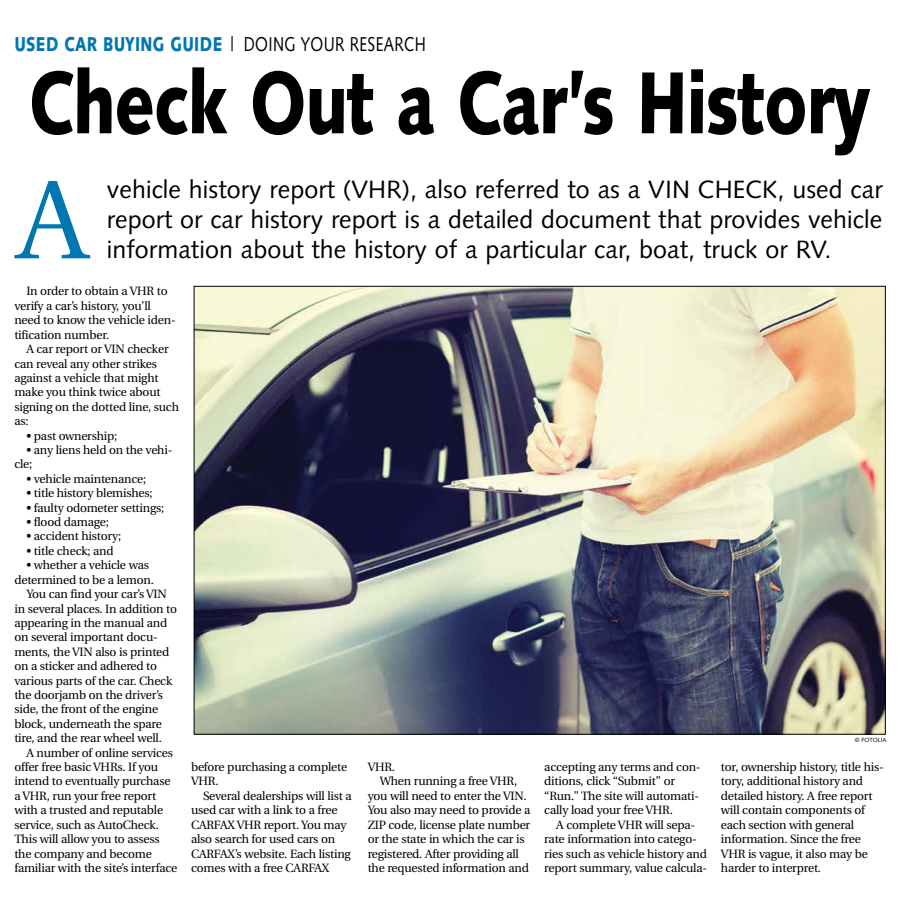
<style>
.page{position:relative;width:900px;height:908px;background:#fff}
.page>*{position:absolute;margin:0;border:0;box-sizing:border-box;transform-origin:0 0}
.t1{font:111.7px "Utopia";color:#0077b1}
.t2{font:900 87.8px "Syntax";letter-spacing:-.015em;color:#000;scale:.77 1}
.t3{font:25px/30px "Syntax";letter-spacing:.005em;color:#000;text-align:justify}
.t4{font:900 20px "Syntax";letter-spacing:.025em;color:#0077b1;scale:.77 1}
.t5{font:12px/14.4px "Utopia";letter-spacing:-.015em;color:#000}
.t6{font:6px "Syntax";color:#000}
.s1{font-weight:400;color:#000}
</style>
<div class="page">
<img style="left:196px;top:288px;width:688px;height:444px">
<h3 class="t4" style="left:14px;top:32px;width:536px">USED CAR BUYING GUIDE <span class="s1">| DOING YOUR RESEARCH</span></h3>
<h2 class="t2" style="left:29px;top:51px;width:1095px">Check Out a Car’s History</h2>
<h1 class="t1" style="left:18px;top:159px;width:72px">A</h1>
<h3 class="t3" style="left:107px;top:175px;width:777px">vehicle history report (VHR), also referred to as a VIN CHECK, used car report or car history report is a detailed document that provides vehicle information about the history of a particular car, boat, truck or RV.</h3>
<p class="t5" style="left:14px;top:284px;width:163px;text-indent:12px">In order to obtain a VHR to verify a car’s history, you’ll need to know the vehicle iden&shy;tification number.</p>
<p class="t5" style="left:14px;top:342px;width:166px;text-indent:12px">A car report or VIN checker can reveal any other strikes against a vehicle that might make you think twice about signing on the dotted line, such as:</p>
<p class="t5" style="left:26px;top:428px;width:93px">• past ownership;</p>
<p class="t5" style="left:14px;top:443px;width:160px;text-indent:12px">• any liens held on the vehi&shy;cle;</p>
<p class="t5" style="left:26px;top:471px;width:121px">• vehicle maintenance;</p>
<p class="t5" style="left:26px;top:486px;width:128px">• title history blemishes;</p>
<p class="t5" style="left:26px;top:500px;width:139px">• faulty odometer settings;</p>
<p class="t5" style="left:26px;top:515px;width:84px">• flood damage;</p>
<p class="t5" style="left:26px;top:529px;width:97px">• accident history;</p>
<p class="t5" style="left:26px;top:543px;width:89px">• title check; and</p>
<p class="t5" style="left:26px;top:558px;width:124px">• whether a vehicle was</p>
<p class="t5" style="left:14px;top:572px;width:141px">determined to be a lemon.</p>
<p class="t5" style="left:26px;top:587px;width:142px">You can find your car’s VIN</p>
<p class="t5" style="left:14px;top:601px;width:164px">in several places. In addition to</p>
<p class="t5" style="left:14px;top:615px;width:154px">appearing in the manual and</p>
<p class="t5" style="left:14px;top:630px;width:145px">on several important docu-</p>
<p class="t5" style="left:14px;top:644px;width:156px">ments, the VIN also is printed</p>
<p class="t5" style="left:14px;top:659px;width:144px">on a sticker and adhered to</p>
<p class="t5" style="left:14px;top:673px;width:159px">various parts of the car. Check</p>
<p class="t5" style="left:14px;top:687px;width:150px">the doorjamb on the driver’s</p>
<p class="t5" style="left:14px;top:702px;width:145px">side, the front of the engine</p>
<p class="t5" style="left:14px;top:716px;width:149px">block, underneath the spare</p>
<p class="t5" style="left:14px;top:731px;width:149px">tire, and the rear wheel well.</p>
<p class="t5" style="left:26px;top:745px;width:148px">A number of online services</p>
<p class="t5" style="left:14px;top:759px;width:145px">offer free basic VHRs. If you</p>
<p class="t5" style="left:14px;top:774px;width:158px">intend to eventually purchase</p>
<p class="t5" style="left:14px;top:788px;width:143px">a VHR, run your free report</p>
<p class="t5" style="left:14px;top:803px;width:150px">with a trusted and reputable</p>
<p class="t5" style="left:14px;top:817px;width:146px">service, such as AutoCheck.</p>
<p class="t5" style="left:14px;top:831px;width:147px">This will allow you to assess</p>
<p class="t5" style="left:14px;top:846px;width:139px">the company and become</p>
<p class="t5" style="left:14px;top:860px;width:165px">familiar with the site’s interface</p>
<p class="t5" style="left:191px;top:759px;width:158px">before purchasing a complete<br>VHR.</p>
<p class="t5" style="left:191px;top:788px;width:162px;text-indent:12px">Several dealerships will list a used car with a link to a free<br>CARFAX VHR report. You may also search for used cars on<br>CARFAX’s website. Each listing comes with a free CARFAX</p>
<p class="t5" style="left:368px;top:759px;width:29px">VHR.</p>
<p class="t5" style="left:380px;top:774px;width:139px">When running a free VHR,</p>
<p class="t5" style="left:368px;top:788px;width:161px">you will need to enter the VIN.</p>
<p class="t5" style="left:368px;top:803px;width:164px">You also may need to provide a</p>
<p class="t5" style="left:368px;top:817px;width:164px">ZIP code, license plate number</p>
<p class="t5" style="left:368px;top:831px;width:158px">or the state in which the car is</p>
<p class="t5" style="left:368px;top:846px;width:153px">registered. After providing all</p>
<p class="t5" style="left:368px;top:860px;width:163px">the requested information and</p>
<p class="t5" style="left:544px;top:759px;width:158px">accepting any terms and con&shy;ditions, click “Submit” or “Run.” The site will automati&shy;cally load your free VHR.</p>
<p class="t5" style="left:544px;top:817px;width:164px;text-indent:12px">A complete VHR will sepa&shy;rate information into catego&shy;ries such as vehicle history and report summary, value calcula-</p>
<p class="t6" style="left:855px;top:736px;width:33px">© FOTOLIA</p>
<p class="t5" style="left:721px;top:759px;width:164px">tor, ownership history, title his&shy;tory, additional history and detailed history. A free report will contain components of each section with general information. Since the free<br>VHR is vague, it also may be harder to interpret.</p>
</div>
